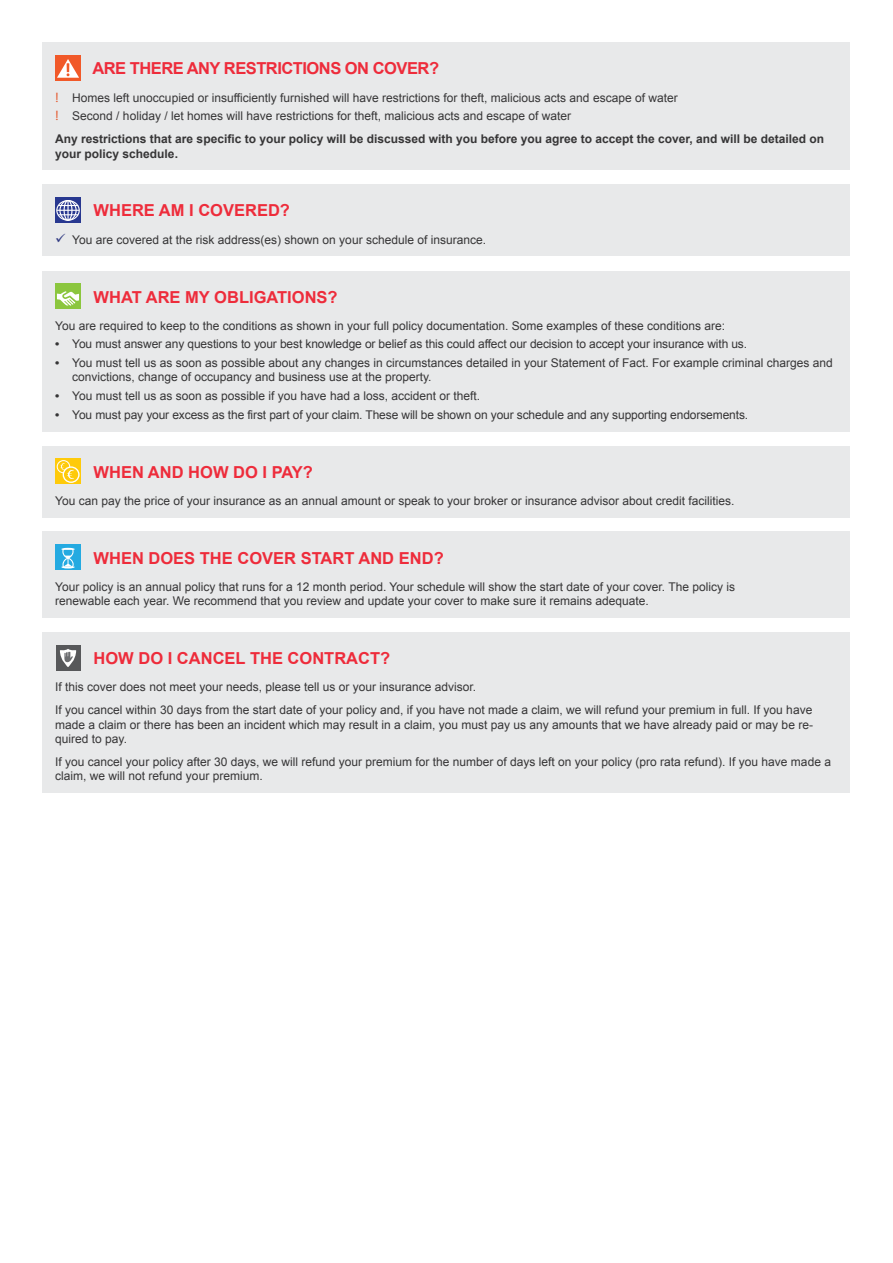
<style>
.page{position:relative;width:893px;height:1263px;background:#fff}
.page>*{position:absolute;margin:0;border:0;box-sizing:border-box;transform-origin:0 0}
.t1{font:700 16.5px "Arial";color:#ee2c3b}
.t2{font:700 16.5px "Arial";letter-spacing:-.03em;color:#ee2c3b}
.t3{font:12px/14.4px "Arial";color:#363536}
.t4{font:700 12px/14.4px "Arial";color:#363536}
.s1{font-family:"FS Albert";font-size:13.5px;color:#e5582d}
.s2{font-weight:700}
</style>
<div class="page">
<div style="left:43px;top:185px;width:807px;height:71px;background:#e8e9ea"></div>
<svg style="left:55px;top:197px;width:26px;height:26px"></svg>
<div style="left:56px;top:200px;width:24px;height:21px;border:1px solid #fff;border-radius:50%"></div>
<div style="left:59px;top:200px;width:18px;height:21px;border:1px solid #fff;border-radius:50%"></div>
<div style="left:64px;top:200px;width:8px;height:21px;border:1px solid #fff;border-radius:50%"></div>
<hr style="left:67px;top:201px;width:2px;height:20px;background:#fff">
<svg style="left:57px;top:205px;width:22px;height:10px"></svg>
<div style="left:43px;top:271px;width:807px;height:160px;background:#e8e9ea"></div>
<div style="left:55px;top:283px;width:26px;height:26px;background:#8bc63e"></div>
<svg style="left:57px;top:291px;width:22px;height:15px"></svg>
<div style="left:43px;top:446px;width:807px;height:71px;background:#e8e9ea"></div>
<div style="left:55px;top:459px;width:26px;height:25px;background:#feca0a"></div>
<div style="left:57px;top:460px;width:13px;height:13px;border:1px solid #fff;border-radius:50%"></div>
<svg style="left:63px;top:467px;width:16px;height:15px"></svg>
<div style="left:63px;top:466px;width:17px;height:17px;border:1px solid #fff;border-radius:50%"></div>
<svg style="left:59px;top:462px;width:16px;height:18px"></svg>
<div style="left:43px;top:532px;width:807px;height:86px;background:#e8e9ea"></div>
<div style="left:55px;top:544px;width:26px;height:26px;background:#24aae1"></div>
<svg style="left:62px;top:548px;width:12px;height:20px"></svg>
<div style="left:43px;top:632px;width:807px;height:161px;background:#e8e9ea"></div>
<div style="left:56px;top:645px;width:24px;height:25px;background:#57585a"></div>
<svg style="left:60px;top:649px;width:16px;height:18px"></svg>
<div style="left:43px;top:43px;width:807px;height:127px;background:#e8e9ea"></div>
<div style="left:55px;top:55px;width:26px;height:26px;background:#f15929"></div>
<svg style="left:57px;top:59px;width:22px;height:19px"></svg>
<p class="t2" style="left:92px;top:58px;width:348px">ARE THERE ANY RESTRICTIONS ON COVER?</p>
<p class="t3" style="left:55px;top:90px;width:624px"><span class="s1">!</span> Homes left unoccupied or insufficiently furnished will have restrictions for theft, malicious acts and escape of water</p>
<p class="t3" style="left:55px;top:109px;width:517px"><span class="s1">!</span> Second / holiday / let homes will have restrictions for theft, malicious acts and escape of water</p>
<p class="t4" style="left:55px;top:132px;width:770px">Any restrictions that are specific to your policy will be discussed with you before you agree to accept the cover, and will be detailed on your policy schedule.</p>
<p class="t1" style="left:94px;top:200px;width:198px">WHERE AM I COVERED?</p>
<p class="t3" style="left:72px;top:232px;width:415px">You are covered at the risk address(es) shown on your schedule of insurance.</p>
<p class="t1" style="left:94px;top:286px;width:246px">WHAT ARE MY OBLIGATIONS?</p>
<p class="t3" style="left:55px;top:318px;width:671px">You are required to keep to the conditions as shown in your full policy documentation. Some examples of these conditions are:</p>
<p class="t3" style="left:55px;top:337px;width:693px"><span class="s2">•</span> You must answer any questions to your best knowledge or belief as this could affect our decision to accept your insurance with us.</p>
<p class="t3" style="left:72px;top:356px;width:762px;text-indent:-17px"><span class="s2">•</span> You must tell us as soon as possible about any changes in circumstances detailed in your Statement of Fact. For example criminal charges and convictions, change of occupancy and business use at the property.</p>
<p class="t3" style="left:55px;top:389px;width:426px"><span class="s2">•</span> You must tell us as soon as possible if you have had a loss, accident or theft.</p>
<p class="t3" style="left:55px;top:407px;width:694px"><span class="s2">•</span> You must pay your excess as the first part of your claim. These will be shown on your schedule and any supporting endorsements.</p>
<p class="t1" style="left:94px;top:461px;width:221px">WHEN AND HOW DO I PAY?</p>
<p class="t3" style="left:55px;top:493px;width:681px">You can pay the price of your insurance as an annual amount or speak to your broker or insurance advisor about credit facilities.</p>
<p class="t1" style="left:94px;top:547px;width:352px">WHEN DOES THE COVER START AND END?</p>
<p class="t3" style="left:55px;top:579px;width:681px">Your policy is an annual policy that runs for a 12 month period. Your schedule will show the start date of your cover. The policy is</p>
<p class="t3" style="left:55px;top:594px;width:595px">renewable each year. We recommend that you review and update your cover to make sure it remains adequate.</p>
<p class="t1" style="left:94px;top:647px;width:298px">HOW DO I CANCEL THE CONTRACT?</p>
<p class="t3" style="left:55px;top:680px;width:422px">If this cover does not meet your needs, please tell us or your insurance advisor.</p>
<p class="t3" style="left:55px;top:703px;width:759px;text-align:justify">If you cancel within 30 days from the start date of your policy and, if you have not made a claim, we will refund your premium in full. If you have made a claim or there has been an incident which may result in a claim, you must pay us any amounts that we have already paid or may be re&shy;quired to pay.</p>
<p class="t3" style="left:55px;top:755px;width:777px">If you cancel your policy after 30 days, we will refund your premium for the number of days left on your policy (pro rata refund). If you have made a claim, we will not refund your premium.</p>
</div>
